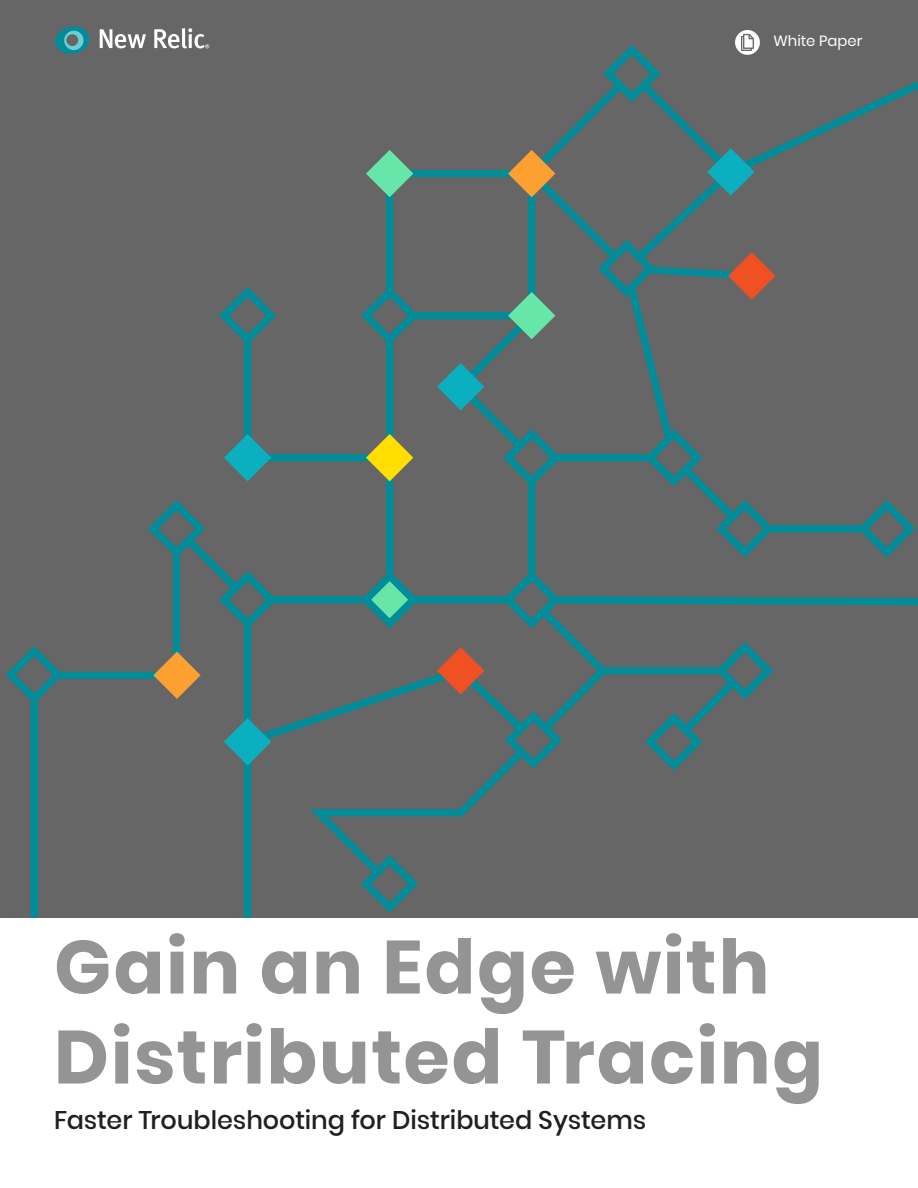
<style>
.page{position:relative;width:918px;height:1188px;background:#fff}
.page>*{position:absolute;margin:0;border:0;box-sizing:border-box;transform-origin:0 0}
.Cover_Page_Title{font:700 75px/90px "Poppins";letter-spacing:.02em;color:#949494}
.Cover_Page_Byline{font:500 25.5px "Poppins";letter-spacing:-.005em;color:#231f20}
.t1{font:14.85px "Poppins";letter-spacing:.005em;color:#fff}
</style>
<div class="page">
<div style="left:0;top:0;width:918px;height:918px;background:#666"></div>
<div style="left:34px;top:672px;width:143px;height:7px;background:#008c99"></div>
<div style="left:31px;top:675px;width:7px;height:243px;background:#008c99"></div>
<svg style="left:550px;top:81px;width:368px;height:75px"></svg>
<svg style="left:567px;top:596px;width:351px;height:79px"></svg>
<svg style="left:567px;top:596px;width:114px;height:11px"></svg>
<svg style="left:567px;top:661px;width:46px;height:51px"></svg>
<svg style="left:386px;top:170px;width:467px;height:363px"></svg>
<svg style="left:853px;top:500px;width:63px;height:58px"></svg>
<svg style="left:598px;top:45px;width:68px;height:62px"></svg>
<svg style="left:640px;top:424px;width:139px;height:134px"></svg>
<svg style="left:640px;top:637px;width:139px;height:134px"></svg>
<svg style="left:5px;top:646px;width:63px;height:63px"></svg>
<svg style="left:508px;top:150px;width:47px;height:47px"></svg>
<svg style="left:366px;top:150px;width:47px;height:47px"></svg>
<svg style="left:593px;top:148px;width:182px;height:154px"></svg>
<svg style="left:143px;top:282px;width:424px;height:636px"></svg>
<svg style="left:100px;top:29px;width:46px;height:19px"></svg>
<svg style="left:154px;top:28px;width:55px;height:20px"></svg>
<svg style="left:55px;top:26px;width:35px;height:28px"></svg>
<svg style="left:735px;top:30px;width:25px;height:25px"></svg>
<p class="t1" style="left:773px;top:32px;width:91px">White Paper</p>
<p class="Cover_Page_Title" style="left:54px;top:923px;width:771px">Gain an Edge with<br>Distributed Tracing</p>
<p class="Cover_Page_Byline" style="left:54px;top:1105px;width:594px">Faster Troubleshooting for Distributed Systems</p>
</div>
